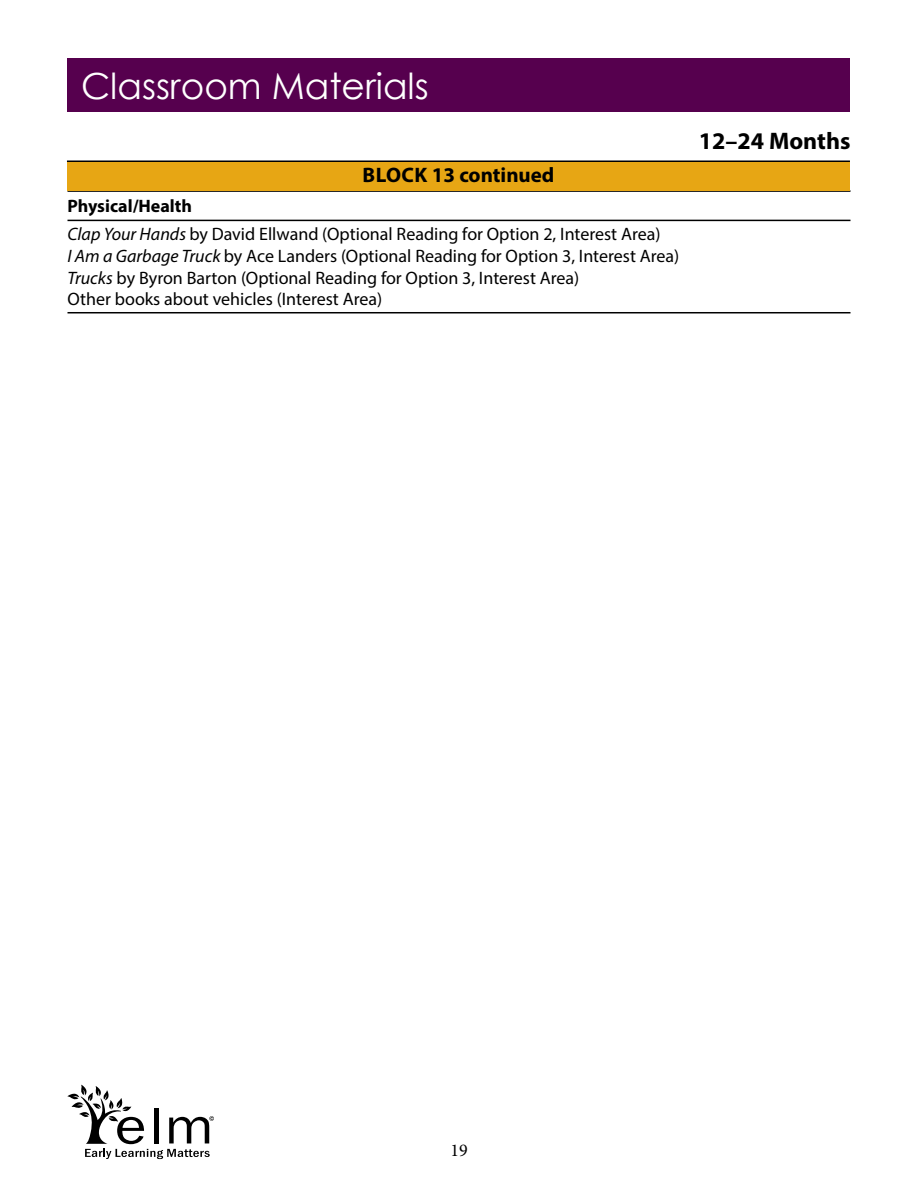
<style>
.page{position:relative;width:918px;height:1188px;background:#fff}
.page>*{position:absolute;margin:0;border:0;box-sizing:border-box;transform-origin:0 0}
.t1{font:36px "Century Gothic";color:#fff}
.t2{font:700 24px "Myriad Pro";color:#000}
.t3{font:700 21px "Myriad Pro";color:#000}
.I-T_Materials_List_Items{font:18px "Myriad Pro";color:#000}
.I-T_Materials_List_Last_item{font:18px "Myriad Pro";color:#000}
.I-T_Materials_Domain_Subhead{font:700 18px "Myriad Pro";color:#000}
.t4{font:18px "Minion Pro";color:#000}
.s1{font-style:italic}
</style>
<div class="page">
<svg style="left:68px;top:1085px;width:146px;height:74px"></svg>
<div style="left:68px;top:58px;width:782px;height:54px;background:#56004e"></div>
<hr style="left:68px;top:190px;width:782px;height:2px;background:#000">
<hr style="left:68px;top:220px;width:782px;height:1px;background:#000">
<hr style="left:68px;top:312px;width:782px;height:1px;background:#000">
<div style="left:67px;top:161px;width:783px;height:30px;background:#e7a614"></div>
<hr style="left:67px;top:161px;width:783px;height:1px;background:#000">
<h1 class="t1" style="left:81px;top:61px;width:349px">Classroom Materials</h1>
<p class="t3" style="left:363px;top:161px;width:193px">BLOCK 13 continued</p>
<h2 class="I-T_Materials_Domain_Subhead" style="left:68px;top:194px;width:126px">Physical/Health</h2>
<p class="I-T_Materials_List_Items" style="left:68px;top:223px;width:595px"><span class="s1">Clap Your Hands</span> by David Ellwand (Optional Reading for Option 2, Interest Area)</p>
<p class="I-T_Materials_List_Items" style="left:68px;top:245px;width:613px"><span class="s1">I Am a Garbage Truck</span> by Ace Landers (Optional Reading for Option 3, Interest Area)</p>
<p class="I-T_Materials_List_Items" style="left:68px;top:267px;width:513px"><span class="s1">Trucks</span> by Byron Barton (Optional Reading for Option 3, Interest Area)</p>
<p class="I-T_Materials_List_Last_item" style="left:68px;top:288px;width:316px">Other books about vehicles (Interest Area)</p>
<h2 class="t2" style="left:699px;top:125px;width:153px">12–24 Months</h2>
<p class="t4" style="left:450px;top:1139px;width:19px">19</p>
</div>
